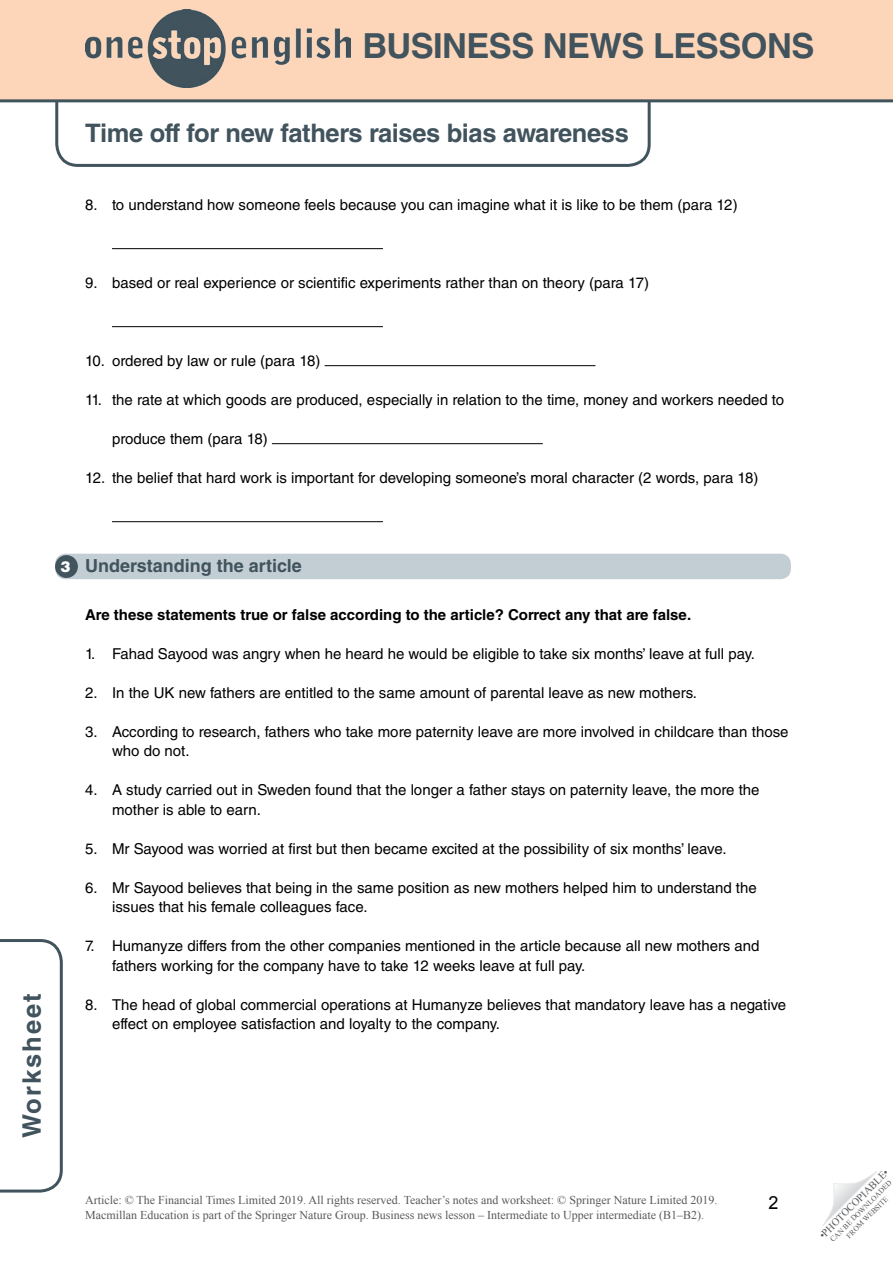
<style>
.page{position:relative;width:893px;height:1263px;background:#fff}
.page>*{position:absolute;margin:0;border:0;box-sizing:border-box;transform-origin:0 0}
.t1{font:700 34.5px "Helvetica LT Std";letter-spacing:-.015em;color:#41535d}
.t2{font:700 25.5px "Helvetica LT Std";letter-spacing:-.015em;color:#41535d}
.t3{font:700 25.5px "Helvetica LT Std";letter-spacing:.08em;color:#41535d}
.WS__Exercise_title{font:700 18px "Helvetica LT Std";color:#41535d}
.t4{font:18px "Arial";color:#000}
.t5{font:15px/19.5px "Helvetica LT Std";color:#000}
.WS__Body_-_rubric{font:700 15px "Helvetica LT Std";color:#000}
.t6{font:900 15px "Helvetica LT Std";color:#fff}
.t7{font:12px/14.4px "Times New Roman";color:#58595b}
.t8{font:10.5px "Times New Roman";color:#58595b}
.t9{font:7.5px/9px "Times New Roman";color:#58595b;text-align:center}
</style>
<div class="page">
<svg style="left:54px;top:102px;width:598px;height:65px"></svg>
<svg style="left:822px;top:1171px;width:55px;height:55px"></svg>
<div style="left:0;top:0;width:893px;height:101px;background:#fdd6b9"></div>
<hr style="left:0;top:99px;width:893px;height:3px;background:#41535d">
<img style="left:86px;top:10px;width:265px;height:78px">
<svg style="left:0;top:939px;width:63px;height:254px"></svg>
<hr style="left:112px;top:248px;width:271px;height:1px;background:#000">
<hr style="left:112px;top:326px;width:271px;height:1px;background:#000">
<hr style="left:325px;top:365px;width:270px;height:1px;background:#000">
<hr style="left:272px;top:443px;width:271px;height:1px;background:#000">
<hr style="left:112px;top:521px;width:271px;height:1px;background:#000">
<div style="left:55px;top:554px;width:736px;height:25px;background:#c3ced4;border-radius:10px"></div>
<div style="left:55px;top:555px;width:23px;height:23px;background:#41535d;border-radius:50%"></div>
<h1 class="t1" style="left:362px;top:25px;width:453px">BUSINESS NEWS LESSONS</h1>
<h2 class="t2" style="left:85px;top:118px;width:545px">Time off for new fathers raises bias awareness</h2>
<p class="t5" style="left:85px;top:195px;width:654px">8. to understand how someone feels because you can imagine what it is like to be them (para 12)</p>
<p class="t5" style="left:85px;top:273px;width:566px">9. based or real experience or scientific experiments rather than on theory (para 17)</p>
<p class="t5" style="left:85px;top:351px;width:237px">10. ordered by law or rule (para 18)</p>
<p class="t5" style="left:85px;top:390px;width:701px">11. the rate at which goods are produced, especially in relation to the time, money and workers needed to</p>
<p class="t5" style="left:112px;top:429px;width:157px">produce them (para 18)</p>
<p class="t5" style="left:85px;top:468px;width:675px">12. the belief that hard work is important for developing someone’s moral character (2 words, para 18)</p>
<h2 class="t3" style="left:16px;top:1138px;width:146px;rotate:-90deg">Worksheet</h2>
<p class="t6" style="left:61px;top:557px;width:12px">3</p>
<p class="WS__Exercise_title" style="left:85px;top:555px;width:218px">Understanding the article</p>
<p class="WS__Body_-_rubric" style="left:85px;top:605px;width:608px">Are these statements true or false according to the article? Correct any that are false.</p>
<p class="t5" style="left:85px;top:643px;width:671px">1. Fahad Sayood was angry when he heard he would be eligible to take six months’ leave at full pay.</p>
<p class="t5" style="left:85px;top:682px;width:614px">2. In the UK new fathers are entitled to the same amount of parental leave as new mothers.</p>
<p class="t5" style="left:112px;top:721px;width:678px;text-indent:-27px">3. According to research, fathers who take more paternity leave are more involved in childcare than those who do not.</p>
<p class="t5" style="left:112px;top:780px;width:649px;text-indent:-27px">4. A study carried out in Sweden found that the longer a father stays on paternity leave, the more the mother is able to earn.</p>
<p class="t5" style="left:85px;top:838px;width:643px">5. Mr Sayood was worried at first but then became excited at the possibility of six months’ leave.</p>
<p class="t5" style="left:112px;top:877px;width:646px;text-indent:-27px">6. Mr Sayood believes that being in the same position as new mothers helped him to understand the issues that his female colleagues face.</p>
<p class="t5" style="left:112px;top:936px;width:649px;text-indent:-27px">7. Humanyze differs from the other companies mentioned in the article because all new mothers and fathers working for the company have to take 12 weeks leave at full pay.</p>
<p class="t5" style="left:112px;top:994px;width:676px;text-indent:-27px">8. The head of global commercial operations at Humanyze believes that mandatory leave has a negative effect on employee satisfaction and loyalty to the company.</p>
<p class="t7" style="left:85px;top:1193px;width:634px">Article: © The Financial Times Limited 2019. All rights reserved. Teacher’s notes and worksheet: © Springer Nature Limited 2019.<br>Macmillan Education is part of the Springer Nature Group. Business news lesson – Intermediate to Upper intermediate (B1–B2).</p>
<p class="t4" style="left:769px;top:1191px;width:12px">2</p>
<p class="t8" style="left:816px;top:1232px;width:95px;rotate:-45deg">•PHOTOCOPIABLE•</p>
<p class="t9" style="left:828px;top:1237px;width:85px;rotate:-45deg">CAN BE DOWNLOADED<br>FROM WEBSITE</p>
</div>
